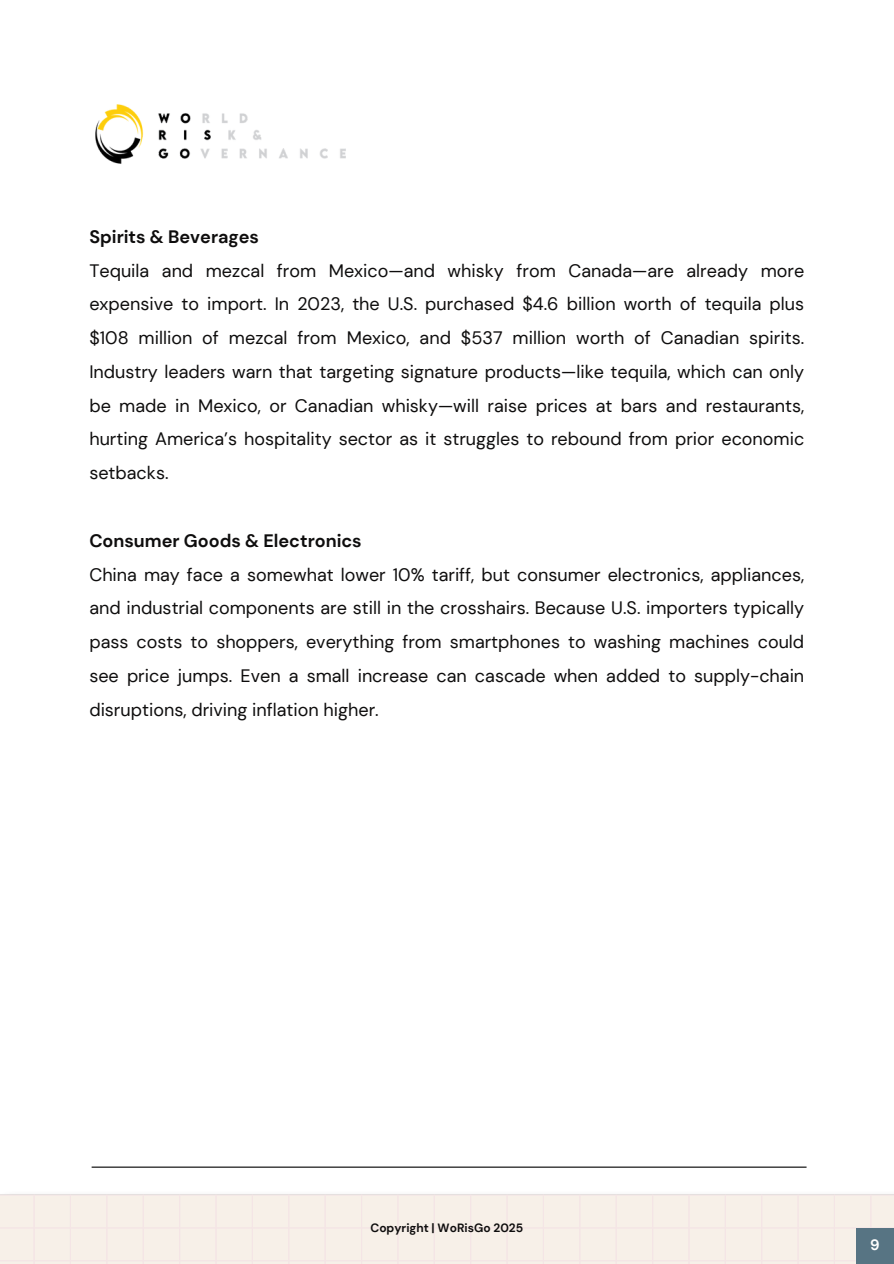
<style>
.page{position:relative;width:894px;height:1264px;background:#fff}
.page>*{position:absolute;margin:0;border:0;box-sizing:border-box;transform-origin:0 0}
.t1{font:18px/33.8px "DM Sans";color:#0e0d0d}
.t2{font:700 15px "DM Sans";color:#fff}
.t3{font:700 12px "DM Sans";color:#0e0d0d}
.s1{font-weight:700}
</style>
<div class="page">
<img style="left:95px;top:104px;width:251px;height:60px">
<svg style="left:0;top:1194px;width:893px;height:69px;background:#f6eee7"></svg>
<div style="left:856px;top:1228px;width:37px;height:35px;background:#577483"></div>
<hr style="left:92px;top:1166px;width:714px;height:1px;background:#000">
<h1 class="t1" style="left:89px;top:220px;width:716px"><span class="s1">Spirits &amp; Beverages<br></span>Tequila and mezcal from Mexico—and whisky from Canada—are already more expensive to import. In 2023, the U.S. purchased $4.6 billion worth of tequila plus $108 million of mezcal from Mexico, and $537 million worth of Canadian spirits.<br>Industry leaders warn that targeting signature products—like tequila, which can only be made in Mexico, or Canadian whisky—will raise prices at bars and restaurants, hurting America’s hospitality sector as it struggles to rebound from prior economic setbacks.</h1>
<p class="t1" style="left:89px;top:524px;width:716px"><span class="s1">Consumer Goods &amp; Electronics<br></span>China may face a somewhat lower 10% tariff, but consumer electronics, appliances, and industrial components are still in the crosshairs. Because U.S. importers typically pass costs to shoppers, everything from smartphones to washing machines could see price jumps. Even a small increase can cascade when added to supply-chain disruptions, driving inflation higher.</p>
<h1 class="t3" style="left:370px;top:1220px;width:154px">Copyright | WoRisGo 2025</h1>
<p class="t2" style="left:869px;top:1234px;width:11px">9</p>
</div>
